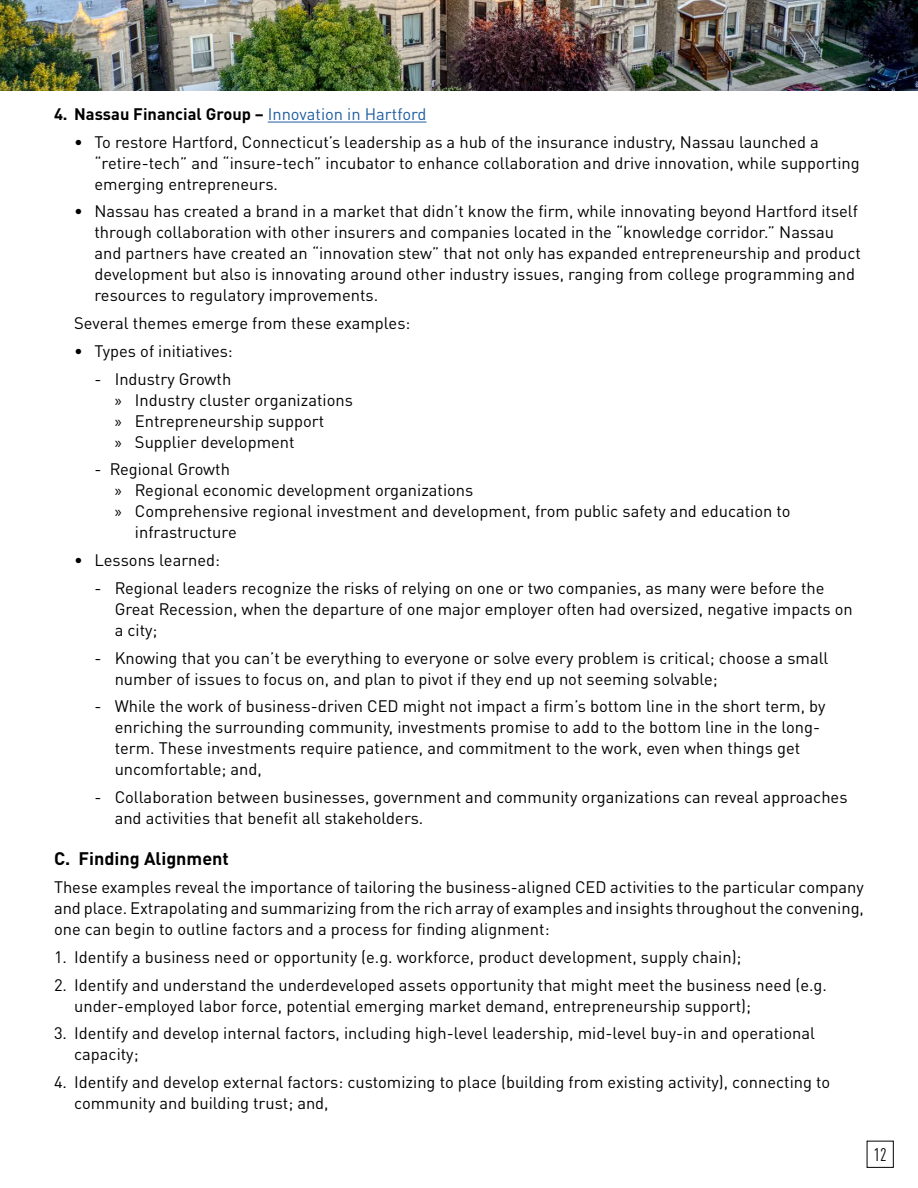
<style>
.page{position:relative;width:918px;height:1188px;background:#fff}
.page>*{position:absolute;margin:0;border:0;box-sizing:border-box;transform-origin:0 0}
.t1{font:700 18px "DIN Pro";color:#000}
.t2{font:condensed 18px "DIN Pro";color:#000}
.t3{font:16.5px/21px "DIN Pro";color:#000}
.t4{font:700 16.5px "DIN Pro";color:#000}
.s1{font-weight:400;color:#215e9e}
.s2{font-family:"Myriad Pro"}
</style>
<div class="page">
<div style="left:867px;top:1141px;width:27px;height:27px;border:1px solid #000"></div>
<img style="left:0;top:0;width:918px;height:91px">
<hr style="left:268px;top:122px;width:159px;height:1px;background:#215e9e">
<p class="t4" style="left:54px;top:100px;width:374px">4. Nassau Financial Group – <span class="s1">Innovation in Hartford</span></p>
<p class="t3" style="left:94px;top:129px;width:767px;text-indent:-20px">• To restore Hartford, Connecticut’s leadership as a hub of the insurance industry, Nassau launched a “retire-tech” and “insure-tech” incubator to enhance collaboration and drive innovation, while supporting emerging entrepreneurs.</p>
<p class="t3" style="left:94px;top:199px;width:768px;text-indent:-20px">• Nassau has created a brand in a market that didn’t know the firm, while innovating beyond Hartford itself through collaboration with other insurers and companies located in the “knowledge corridor.” Nassau and partners have created an “innovation stew” that not only has expanded entrepreneurship and product development but also is innovating around other industry issues, ranging from college programming and resources to regulatory improvements.</p>
<p class="t3" style="left:74px;top:311px;width:338px">Several themes emerge from these examples:</p>
<p class="t3" style="left:74px;top:339px;width:160px">• Types of initiatives:</p>
<p class="t3" style="left:115px;top:366px;width:240px;text-indent:-20px">- Industry Growth<br><span class="s2">»</span> Industry cluster organizations <span class="s2">»</span> Entrepreneurship support<br><span class="s2">»</span> Supplier development</p>
<p class="t3" style="left:94px;top:457px;width:137px">- Regional Growth</p>
<p class="t3" style="left:115px;top:478px;width:360px"><span class="s2">»</span> Regional economic development organizations</p>
<p class="t3" style="left:115px;top:499px;width:677px"><span class="s2">»</span> Comprehensive regional investment and development, from public safety and education to</p>
<p class="t3" style="left:135px;top:520px;width:103px">infrastructure</p>
<p class="t3" style="left:74px;top:548px;width:148px">• Lessons learned:</p>
<p class="t3" style="left:115px;top:576px;width:740px;text-indent:-20px">- Regional leaders recognize the risks of relying on one or two companies, as many were before the<br>Great Recession, when the departure of one major employer often had oversized, negative impacts on a city;</p>
<p class="t3" style="left:115px;top:646px;width:715px;text-indent:-20px">- Knowing that you can’t be everything to everyone or solve every problem is critical; choose a small number of issues to focus on, and plan to pivot if they end up not seeming solvable;</p>
<p class="t3" style="left:115px;top:694px;width:712px;text-indent:-20px">- While the work of business-driven CED might not impact a firm’s bottom line in the short term, by enriching the surrounding community, investments promise to add to the bottom line in the long&shy;term. These investments require patience, and commitment to the work, even when things get uncomfortable; and,</p>
<p class="t3" style="left:115px;top:785px;width:734px;text-indent:-20px">- Collaboration between businesses, government and community organizations can reveal approaches and activities that benefit all stakeholders.</p>
<p class="t1" style="left:54px;top:844px;width:176px">C. Finding Alignment</p>
<p class="t3" style="left:54px;top:875px;width:812px;text-align:justify">These examples reveal the importance of tailoring the business-aligned CED activities to the particular company and place. Extrapolating and summarizing from the rich array of examples and insights throughout the convening, one can begin to outline factors and a process for finding alignment:</p>
<p class="t3" style="left:54px;top:945px;width:689px">1. Identify a business need or opportunity (e.g. workforce, product development, supply chain);</p>
<p class="t3" style="left:74px;top:972px;width:754px;text-indent:-20px">2. Identify and understand the underdeveloped assets opportunity that might meet the business need (e.g. under-employed labor force, potential emerging market demand, entrepreneurship support);</p>
<p class="t3" style="left:74px;top:1021px;width:742px;text-indent:-20px">3. Identify and develop internal factors, including high-level leadership, mid-level buy-in and operational capacity;</p>
<p class="t3" style="left:74px;top:1070px;width:758px;text-indent:-20px">4. Identify and develop external factors: customizing to place (building from existing activity), connecting to community and building trust; and,</p>
<p class="t2" style="left:874px;top:1142px;width:14px">12</p>
</div>
